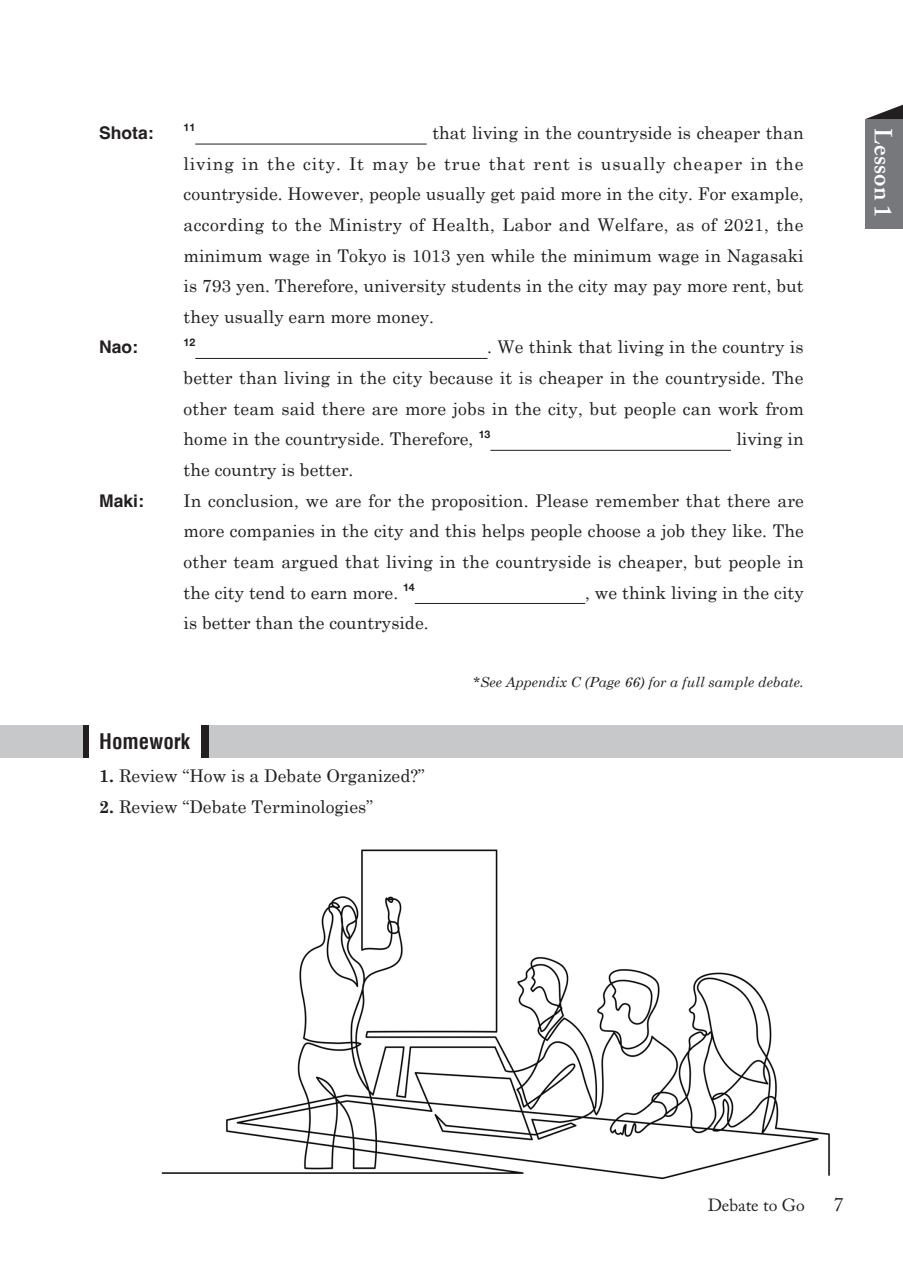
<style>
.page{position:relative;width:903px;height:1275px;background:#fff}
.page>*{position:absolute;margin:0;border:0;box-sizing:border-box;transform-origin:0 0}
.t1{font:600 24.5px "Adobe Caslon Pro";color:#fff}
.t2{font:700 condensed 21px "Helvetica";color:#231f20}
.t3{font:19.25px "Adobe Caslon Pro";color:#231f20}
.t4{font:17.5px/30.6px "Century Schoolbook";color:#231f20;text-align:justify}
.t5{font:700 17.5px "Helvetica";color:#231f20}
.t6{font:17.5px "Adobe Caslon Pro";color:#231f20}
.t7{font:italic 14px "Century Schoolbook";color:#231f20}
.t8{font:700 10.5px "Helvetica Neue";color:#231f20}
.s1{font-weight:700}
</style>
<div class="page">
<div style="left:865px;top:119px;width:38px;height:109px;background:#76787b"></div>
<svg style="left:865px;top:105px;width:38px;height:14px"></svg>
<hr style="left:195px;top:144px;width:232px;height:1px;background:#231f20">
<hr style="left:195px;top:358px;width:292px;height:1px;background:#231f20">
<hr style="left:490px;top:450px;width:241px;height:1px;background:#231f20">
<hr style="left:415px;top:603px;width:170px;height:1px;background:#231f20">
<div style="left:201px;top:725px;width:702px;height:33px;background:#c7c8ca"></div>
<div style="left:201px;top:725px;width:8px;height:33px;background:#231f20"></div>
<div style="left:82px;top:725px;width:7px;height:33px;background:#231f20"></div>
<div style="left:0;top:725px;width:82px;height:33px;background:#c7c8ca"></div>
<img style="left:161px;top:849px;width:669px;height:331px">
<p class="t5" style="left:99px;top:122px;width:56px">Shota:</p>
<p class="t8" style="left:184px;top:119px;width:13px">11</p>
<p class="t4" style="left:184px;top:117px;width:622px;text-indent:249px">that living in the countryside is cheaper than living in the city. It may be true that rent is usually cheaper in the countryside. However, people usually get paid more in the city. For example, according to the Ministry of Health, Labor and Welfare, as of 2021, the minimum wage in Tokyo is 1013 yen while the minimum wage in Nagasaki is 793 yen. Therefore, university students in the city may pay more rent, but they usually earn more money.</p>
<p class="t5" style="left:99px;top:337px;width:40px">Nao:</p>
<p class="t8" style="left:184px;top:334px;width:13px">12</p>
<p class="t4" style="left:184px;top:331px;width:622px;text-indent:304px">. We think that living in the country is better than living in the city because it is cheaper in the countryside. The other team said there are more jobs in the city, but people can work from home in the countryside. Therefore, <sup>13</sup></p>
<p class="t4" style="left:736px;top:423px;width:69px">living in</p>
<p class="t4" style="left:184px;top:454px;width:171px">the country is better.</p>
<p class="t5" style="left:99px;top:490px;width:46px">Maki:</p>
<p class="t4" style="left:184px;top:485px;width:622px">In conclusion, we are for the proposition. Please remember that there are more companies in the city and this helps people choose a job they like. The other team argued that living in the countryside is cheaper, but people in the city tend to earn more. <sup>14</sup></p>
<p class="t4" style="left:585px;top:576px;width:220px">, we think living in the city</p>
<p class="t4" style="left:184px;top:607px;width:247px">is better than the countryside.</p>
<p class="t2" style="left:99px;top:728px;width:92px">Homework</p>
<p class="t4" style="left:99px;top:760px;width:327px"><span class="s1">1.</span> Review “How is a Debate Organized?”</p>
<p class="t4" style="left:99px;top:791px;width:275px"><span class="s1">2.</span> Review “Debate Terminologies”</p>
<p class="t7" style="left:473px;top:674px;width:332px">*See Appendix C (Page 66) for a full sample debate.</p>
<h1 class="t1" style="left:898px;top:128px;width:90px;rotate:90deg">Lesson 1</h1>
<p class="t6" style="left:708px;top:1194px;width:99px">Debate to Go</p>
<p class="t3" style="left:834px;top:1193px;width:11px">7</p>
</div>
